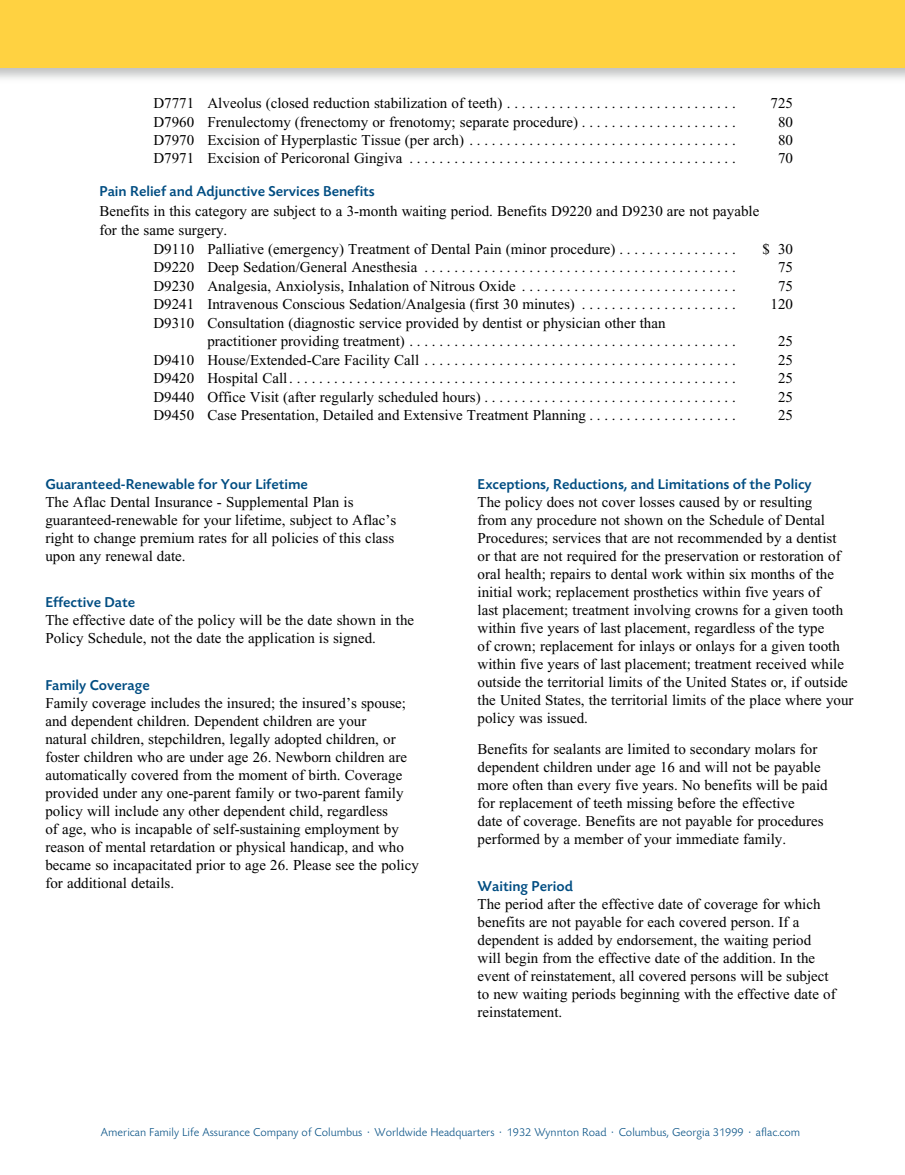
<style>
.page{position:relative;width:905px;height:1175px;background:#fff}
.page>*{position:absolute;margin:0;border:0;box-sizing:border-box;transform-origin:0 0}
.t1{font:15px/18px "Times New Roman";color:#000}
.t2{font:500 15px "Aflac Today SB";color:#004d82}
.t3{font:300 12px "Aflac Today SB";color:#004d82}
</style>
<div class="page">
<img style="left:0;top:67px;width:904px;height:12px">
<div style="left:0;top:0;width:904px;height:67px;background:#ffd241"></div>
<p class="t1" style="left:153px;top:94px;width:576px">D7771 Alveolus (closed reduction stabilization of teeth) . . . . . . . . . . . . . . . . . . . . . . . . . . . . . .</p>
<p class="t1" style="left:770px;top:94px;width:24px">725</p>
<p class="t1" style="left:153px;top:112px;width:581px">D7960 Frenulectomy (frenectomy or frenotomy; separate procedure) . . . . . . . . . . . . . . . . . . . . .</p>
<p class="t1" style="left:778px;top:112px;width:16px">80</p>
<p class="t1" style="left:153px;top:131px;width:576px">D7970 Excision of Hyperplastic Tissue (per arch) . . . . . . . . . . . . . . . . . . . . . . . . . . . . . . . . . . .</p>
<p class="t1" style="left:778px;top:131px;width:16px">80</p>
<p class="t1" style="left:153px;top:149px;width:576px">D7971 Excision of Pericoronal Gingiva . . . . . . . . . . . . . . . . . . . . . . . . . . . . . . . . . . . . . . . . . . .</p>
<p class="t1" style="left:778px;top:149px;width:16px">70</p>
<p class="t2" style="left:99px;top:184px;width:277px">Pain Relief and Adjunctive Services Benefits</p>
<p class="t1" style="left:99px;top:202px;width:661px">Benefits in this category are subject to a 3-month waiting period. Benefits D9220 and D9230 are not payable</p>
<p class="t1" style="left:99px;top:221px;width:127px">for the same surgery.</p>
<p class="t1" style="left:153px;top:240px;width:576px">D9110 Palliative (emergency) Treatment of Dental Pain (minor procedure) . . . . . . . . . . . . . . .</p>
<p class="t1" style="left:762px;top:240px;width:32px">$ 30</p>
<p class="t1" style="left:153px;top:258px;width:576px">D9220 Deep Sedation/General Anesthesia . . . . . . . . . . . . . . . . . . . . . . . . . . . . . . . . . . . . . . . . .</p>
<p class="t1" style="left:778px;top:258px;width:16px">75</p>
<p class="t1" style="left:153px;top:277px;width:576px">D9230 Analgesia, Anxiolysis, Inhalation of Nitrous Oxide . . . . . . . . . . . . . . . . . . . . . . . . . . . .</p>
<p class="t1" style="left:778px;top:277px;width:16px">75</p>
<p class="t1" style="left:153px;top:295px;width:576px">D9241 Intravenous Conscious Sedation/Analgesia (first 30 minutes) . . . . . . . . . . . . . . . . . . . .</p>
<p class="t1" style="left:770px;top:295px;width:24px">120</p>
<p class="t1" style="left:207px;top:313px;width:522px;line-height:18.5px;text-indent:-54px">D9310 Consultation (diagnostic service provided by dentist or physician other than practitioner providing treatment) . . . . . . . . . . . . . . . . . . . . . . . . . . . . . . . . . . . . . . . . . . .</p>
<p class="t1" style="left:778px;top:332px;width:16px">25</p>
<p class="t1" style="left:153px;top:351px;width:576px">D9410 House/Extended-Care Facility Call . . . . . . . . . . . . . . . . . . . . . . . . . . . . . . . . . . . . . . . . .</p>
<p class="t1" style="left:778px;top:351px;width:16px">25</p>
<p class="t1" style="left:153px;top:369px;width:576px">D9420 Hospital Call . . . . . . . . . . . . . . . . . . . . . . . . . . . . . . . . . . . . . . . . . . . . . . . . . . . . . . . . . . .</p>
<p class="t1" style="left:778px;top:369px;width:16px">25</p>
<p class="t1" style="left:153px;top:387px;width:581px">D9440 Office Visit (after regularly scheduled hours) . . . . . . . . . . . . . . . . . . . . . . . . . . . . . . . . . .</p>
<p class="t1" style="left:778px;top:387px;width:16px">25</p>
<p class="t1" style="left:153px;top:406px;width:576px">D9450 Case Presentation, Detailed and Extensive Treatment Planning . . . . . . . . . . . . . . . . . . .</p>
<p class="t1" style="left:778px;top:406px;width:16px">25</p>
<p class="t2" style="left:45px;top:476px;width:264px">Guaranteed-Renewable for Your Lifetime</p>
<p class="t1" style="left:45px;top:493px;width:352px">The Aflac Dental Insurance - Supplemental Plan is guaranteed-renewable for your lifetime, subject to Aflac’s right to change premium rates for all policies of this class upon any renewal date.</p>
<p class="t2" style="left:45px;top:594px;width:91px">Effective Date</p>
<p class="t1" style="left:45px;top:611px;width:370px">The effective date of the policy will be the date shown in the<br>Policy Schedule, not the date the application is signed.</p>
<p class="t2" style="left:45px;top:677px;width:106px">Family Coverage</p>
<p class="t1" style="left:45px;top:694px;width:375px">Family coverage includes the insured; the insured’s spouse; and dependent children. Dependent children are your<br>natural children, stepchildren, legally adopted children, or foster children who are under age 26. Newborn children are automatically covered from the moment of birth. Coverage provided under any one-parent family or two-parent family policy will include any other dependent child, regardless<br>of age, who is incapable of self-sustaining employment by reason of mental retardation or physical handicap, and who became so incapacitated prior to age 26. Please see the policy for additional details.</p>
<p class="t2" style="left:477px;top:476px;width:335px">Exceptions, Reductions, and Limitations of the Policy</p>
<p class="t1" style="left:477px;top:493px;width:377px">The policy does not cover losses caused by or resulting<br>from any procedure not shown on the Schedule of Dental Procedures; services that are not recommended by a dentist<br>or that are not required for the preservation or restoration of oral health; repairs to dental work within six months of the initial work; replacement prosthetics within five years of<br>last placement; treatment involving crowns for a given tooth within five years of last placement, regardless of the type<br>of crown; replacement for inlays or onlays for a given tooth within five years of last placement; treatment received while outside the territorial limits of the United States or, if outside the United States, the territorial limits of the place where your policy was issued.</p>
<p class="t1" style="left:477px;top:740px;width:351px">Benefits for sealants are limited to secondary molars for dependent children under age 16 and will not be payable more often than every five years. No benefits will be paid for replacement of teeth missing before the effective<br>date of coverage. Benefits are not payable for procedures performed by a member of your immediate family.</p>
<p class="t2" style="left:477px;top:878px;width:97px">Waiting Period</p>
<p class="t1" style="left:477px;top:895px;width:359px">The period after the effective date of coverage for which benefits are not payable for each covered person. If a dependent is added by endorsement, the waiting period will begin from the effective date of the addition. In the event of reinstatement, all covered persons will be subject to new waiting periods beginning with the effective date of reinstatement.</p>
<p class="t3" style="left:101px;top:1125px;width:701px">American Family Life Assurance Company of Columbus · Worldwide Headquarters · 1932 Wynnton Road · Columbus, Georgia 31999 · aflac.com</p>
</div>
